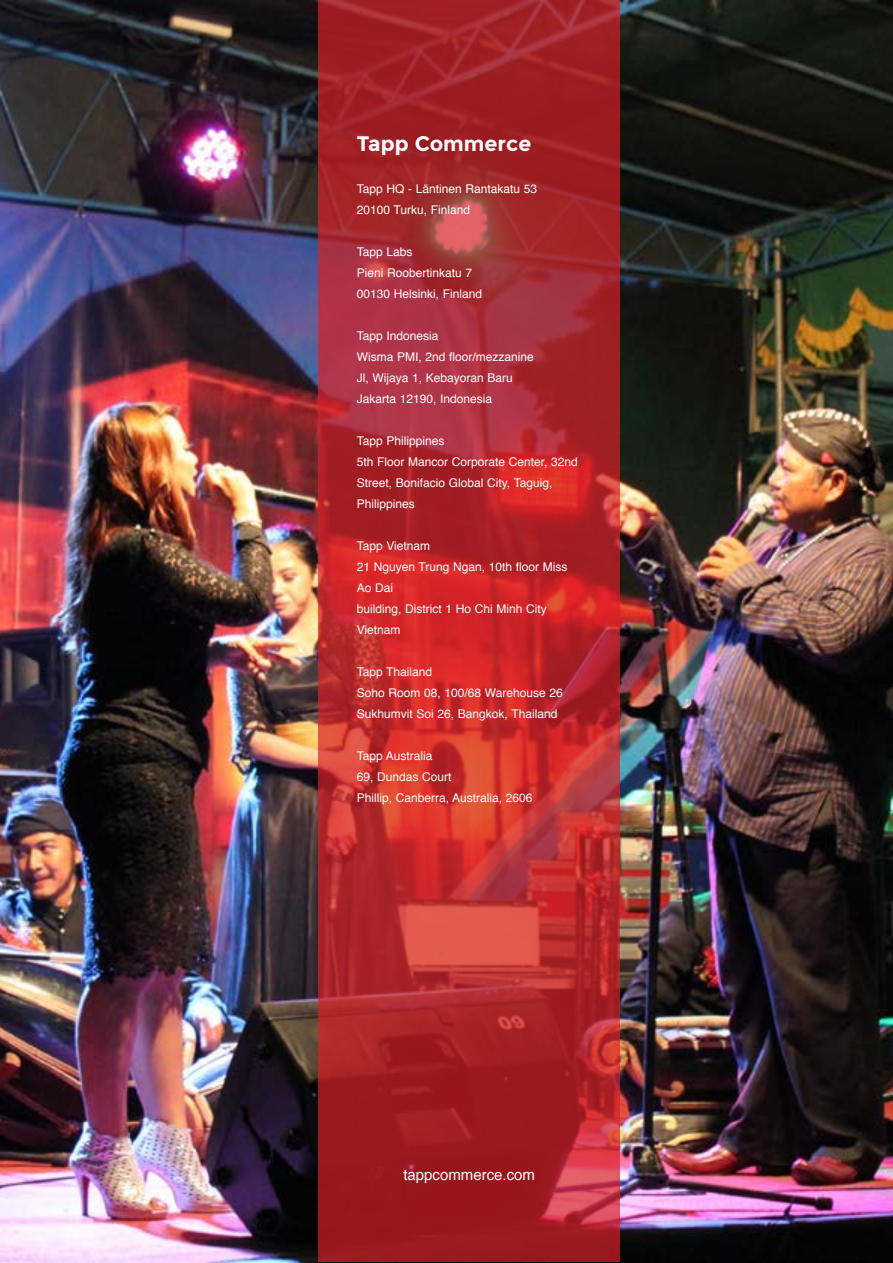
<style>
.page{position:relative;width:893px;height:1263px;background:#fff}
.page>*{position:absolute;margin:0;border:0;box-sizing:border-box;transform-origin:0 0}
.t1{font:700 21px "Montserrat";color:#fff}
.t2{font:15px "Helvetica";color:#fff}
.t3{font:12px/21px "Helvetica";color:#fff}
</style>
<div class="page">
<img style="left:0;top:0;width:893px;height:1263px">
<svg style="left:319px;top:1px;width:301px;height:1261px;background:#b0282c"></svg>
<h1 class="t1" style="left:357px;top:131px;width:176px">Tapp Commerce</h1>
<p class="t3" style="left:357px;top:179px;width:182px">Tapp HQ - Läntinen Rantakatu 53<br>20100 Turku, Finland</p>
<p class="t3" style="left:357px;top:242px;width:127px">Tapp Labs<br>Pieni Roobertinkatu 7<br>00130 Helsinki, Finland</p>
<p class="t3" style="left:357px;top:326px;width:179px">Tapp Indonesia<br>Wisma PMI, 2nd floor/mezzanine<br>Jl, Wijaya 1, Kebayoran Baru<br>Jakarta 12190, Indonesia</p>
<p class="t3" style="left:357px;top:431px;width:223px">Tapp Philippines<br>5th Floor Mancor Corporate Center, 32nd<br>Street, Bonifacio Global City, Taguig,<br>Philippines</p>
<p class="t3" style="left:357px;top:536px;width:212px">Tapp Vietnam<br>21 Nguyen Trung Ngan, 10th floor Miss<br>Ao Dai<br>building, District 1 Ho Chi Minh City<br>Vietnam</p>
<p class="t3" style="left:357px;top:662px;width:208px">Tapp Thailand<br>Soho Room 08, 100/68 Warehouse 26<br>Sukhumvit Soi 26, Bangkok, Thailand</p>
<p class="t3" style="left:357px;top:746px;width:177px">Tapp Australia<br>69, Dundas Court<br>Phillip, Canberra, Australia, 2606</p>
<p class="t2" style="left:403px;top:1163px;width:133px">tappcommerce.com</p>
</div>
